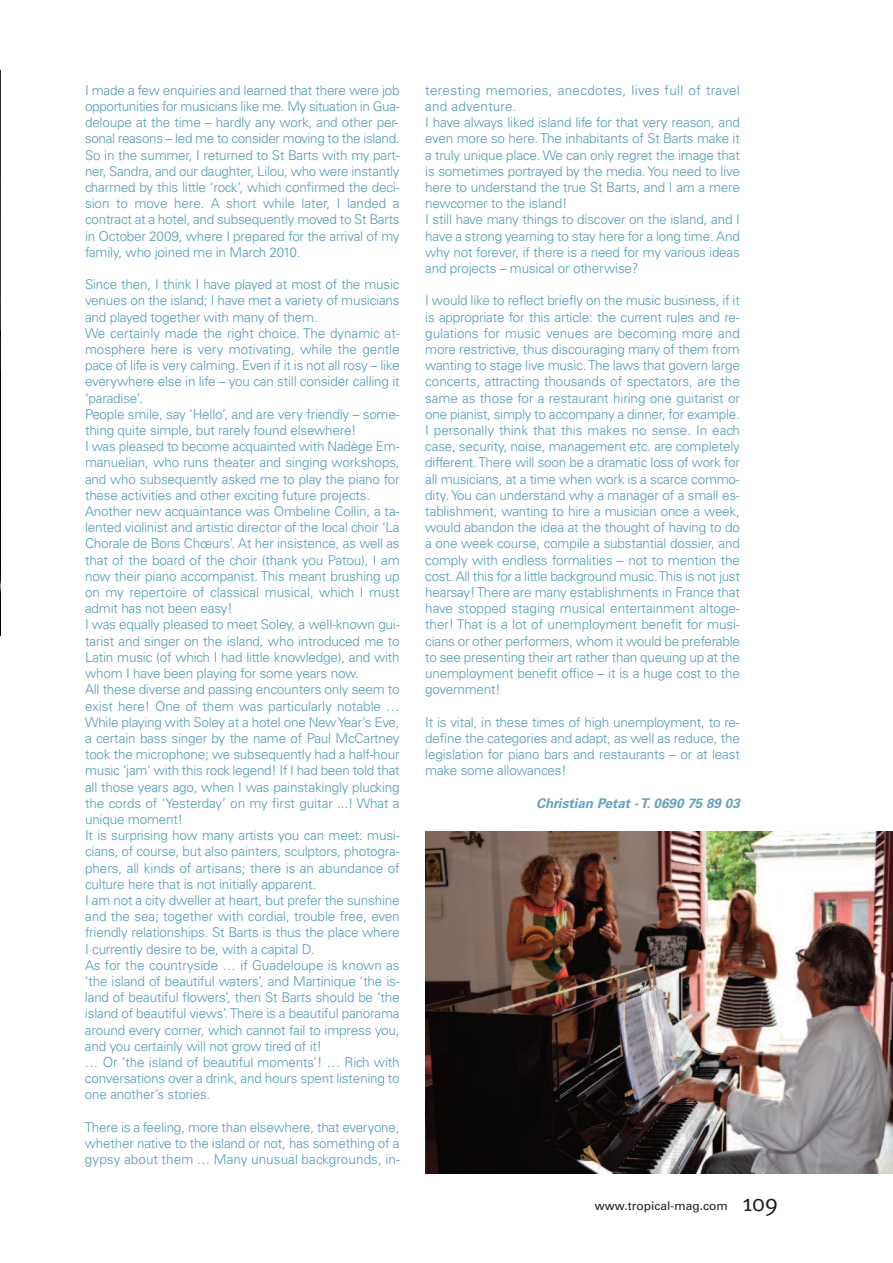
<style>
.page{position:relative;width:893px;height:1263px;background:#fff}
.page>*{position:absolute;margin:0;border:0;box-sizing:border-box;transform-origin:0 0}
.t1{font:300 13.5px/16.2px "Univers LT Std";letter-spacing:-.015em;color:#529cb6;text-align:justify}
.t2{font:italic 700 13.5px "Univers LT Std";color:#64a5bd}
.t3{font:12px "Univers LT Std";color:#231f20}
.s1{font-family:"Meta Plus Normal";font-size:24px}
</style>
<div class="page">
<img style="left:0;top:70px;width:1px;height:565px">
<img style="left:425px;top:831px;width:468px;height:343px">
<p class="t1" style="left:85px;top:83px;width:316px">I made a few enquiries and learned that there were job opportunities for musicians like me. My situation in Gua&shy;deloupe at the time – hardly any work, and other per&shy;sonal reasons – led me to consider moving to the island.<br>So in the summer, I returned to St Barts with my part&shy;ner, Sandra, and our daughter, Lilou, who were instantly charmed by this little ‘rock’, which confirmed the deci&shy;sion to move here. A short while later, I landed a contract at a hotel, and subsequently moved to St Barts in October 2009, where I prepared for the arrival of my family, who joined me in March 2010.</p>
<p class="t1" style="left:85px;top:278px;width:316px;text-align:left">Since then, I think I have played at most of the music venues on the island; I have met a variety of musicians and played together with many of them.<br>We certainly made the right choice. The dynamic at&shy;mosphere here is very motivating, while the gentle pace of life is very calming. Even if it is not all rosy – like everywhere else in life – you can still consider calling it ‘paradise’.<br>People smile, say ‘Hello’, and are very friendly – some&shy;thing quite simple, but rarely found elsewhere!<br>I was pleased to become acquainted with Nadège Em&shy;manuelian, who runs theater and singing workshops, and who subsequently asked me to play the piano for these activities and other exciting future projects.<br>Another new acquaintance was Ombeline Collin, a ta&shy;lented violinist and artistic director of the local choir ‘La Chorale de Bons Chœurs’. At her insistence, as well as that of the board of the choir (thank you Patou), I am now their piano accompanist. This meant brushing up on my repertoire of classical musical, which I must admit has not been easy!<br>I was equally pleased to meet Soley, a well-known gui&shy;tarist and singer on the island, who introduced me to Latin music (of which I had little knowledge), and with whom I have been playing for some years now.<br>All these diverse and passing encounters only seem to exist here! One of them was particularly notable … While playing with Soley at a hotel one NewYear’s Eve, a certain bass singer by the name of Paul McCartney took the microphone; we subsequently had a half-hour music ‘jam’ with this rock legend! If I had been told that all those years ago, when I was painstakingly plucking the cords of ‘Yesterday’ on my first guitar ...! What a unique moment!<br>It is surprising how many artists you can meet: musi&shy;cians, of course, but also painters, sculptors, photogra&shy;phers, all kinds of artisans; there is an abundance of culture here that is not initially apparent.<br>I am not a city dweller at heart, but prefer the sunshine and the sea; together with cordial, trouble free, even friendly relationships. St Barts is thus the place where I currently desire to be, with a capital D.<br>As for the countryside … if Guadeloupe is known as ‘the island of beautiful waters’, and Martinique ‘the is&shy;land of beautiful flowers’, then St Barts should be ‘the island of beautiful views’.There is a beautiful panorama around every corner, which cannot fail to impress you, and you certainly will not grow tired of it!<br>… Or ‘the island of beautiful moments’! … Rich with conversations over a drink, and hours spent listening to one another’s stories.</p>
<p class="t1" style="left:85px;top:1120px;width:316px">There is a feeling, more than elsewhere, that everyone, whether native to the island or not, has something of a gypsy about them … Many unusual backgrounds, in-</p>
<p class="t1" style="left:425px;top:83px;width:316px;text-align:left">teresting memories, anecdotes, lives full of travel and adventure.<br>I have always liked island life for that very reason, and even more so here.The inhabitants of St Barts make it a truly unique place. We can only regret the image that is sometimes portrayed by the media. You need to live here to understand the true St Barts, and I am a mere newcomer to the island!<br>I still have many things to discover on the island, and I have a strong yearning to stay here for a long time. And why not forever, if there is a need for my various ideas and projects – musical or otherwise?</p>
<p class="t1" style="left:425px;top:294px;width:316px">I would like to reflect briefly on the music business, if it is appropriate for this article: the current rules and re&shy;gulations for music venues are becoming more and more restrictive, thus discouraging many of them from wanting to stage live music.The laws that govern large concerts, attracting thousands of spectators, are the same as those for a restaurant hiring one guitarist or one pianist, simply to accompany a dinner, for example.<br>I personally think that this makes no sense. In each case, security, noise, management etc. are completely different.There will soon be a dramatic loss of work for all musicians, at a time when work is a scarce commo&shy;dity.You can understand why a manager of a small es&shy;tablishment, wanting to hire a musician once a week, would abandon the idea at the thought of having to do a one week course, compile a substantial dossier, and comply with endless formalities – not to mention the cost. All this for a little background music.This is not just hearsay!There are many establishments in France that have stopped staging musical entertainment altoge&shy;ther! That is a lot of unemployment benefit for musi&shy;cians or other performers, whom it would be preferable to see presenting their art rather than queuing up at the unemployment benefit office – it is a huge cost to the government!</p>
<p class="t1" style="left:425px;top:715px;width:316px">It is vital, in these times of high unemployment, to re&shy;define the categories and adapt, as well as reduce, the legislation for piano bars and restaurants – or at least make some allowances!</p>
<p class="t2" style="left:536px;top:798px;width:205px">Christian Petat -T. 0690 75 89 03</p>
<p class="t3" style="left:595px;top:1201px;width:185px">www.tropical-mag.com <span class="s1">109</span></p>
</div>
